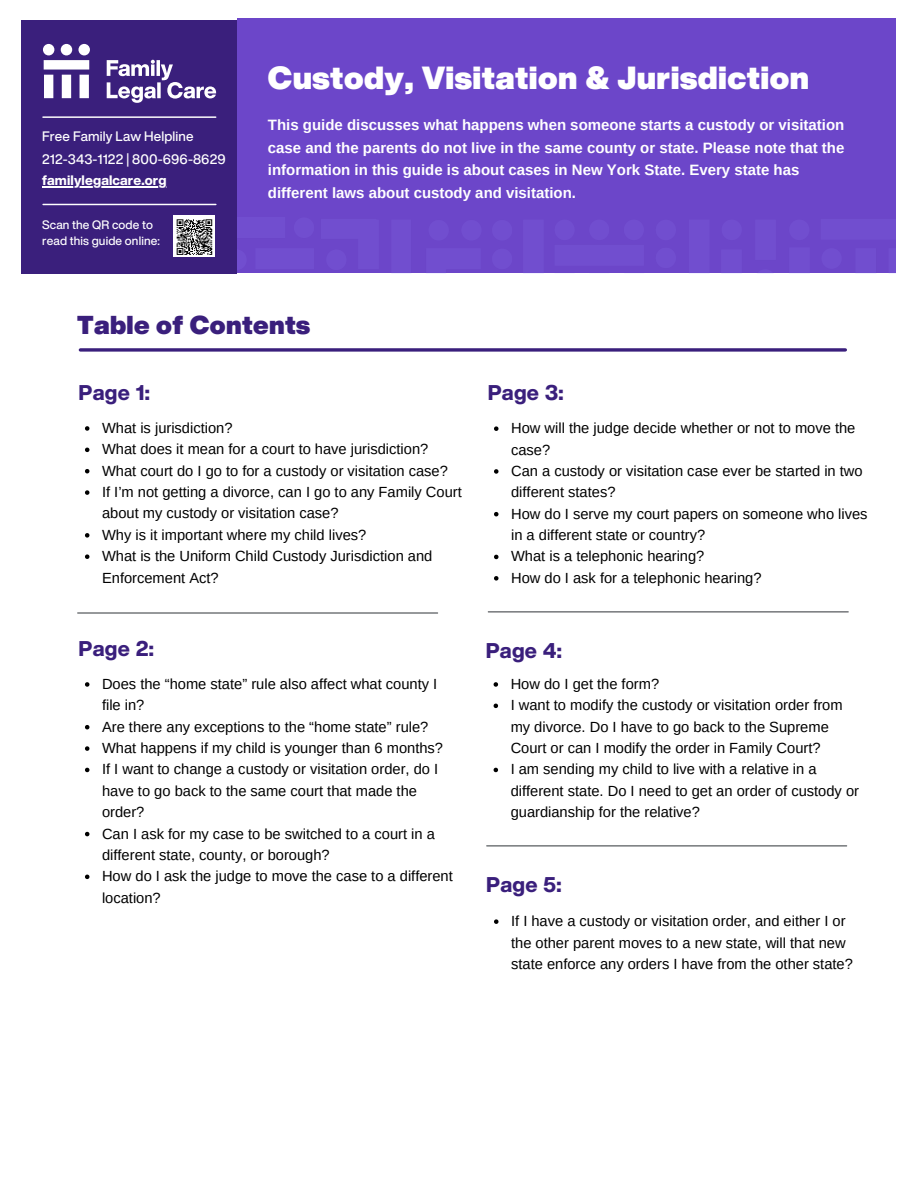
<style>
.page{position:relative;width:918px;height:1188px;background:#fff}
.page>*{position:absolute;margin:0;border:0;box-sizing:border-box;transform-origin:0 0}
.t1{font:900 31.5px "Helvetica Now Display";letter-spacing:.015em;color:#fff}
.t2{font:900 25.5px "Helvetica Now Display";letter-spacing:.015em;color:#3a1f7c}
.t3{font:800 21px "Helvetica Now Display";letter-spacing:.015em;color:#3a1f7c}
.t4{font:700 15px/22.5px "Arimo";color:#fff}
.t5{font:14.7px/21.3px "Arimo";color:#000}
.t6{font:500 13.5px/22.2px "Helvetica Now Display";letter-spacing:.01em;color:#fff}
.t7{font:800 13.5px "Helvetica Now Display";letter-spacing:.01em;color:#fff}
.t8{font:500 12px/16px "Helvetica Now Display";letter-spacing:.01em;color:#fff}
</style>
<div class="page">
<hr style="left:487px;top:845px;width:360px;height:1px;background:#464a4e">
<div style="left:237px;top:18px;width:658px;height:255px;background:#6c46c9"></div>
<div style="left:21px;top:20px;width:216px;height:254px;background:#3a1f7c"></div>
<hr style="left:43px;top:116px;width:173px;height:2px;background:#fff">
<svg style="left:43px;top:44px;width:173px;height:59px"></svg>
<hr style="left:42px;top:186px;width:125px;height:1px;background:#fff">
<div style="left:173px;top:216px;width:41px;height:41px;background:#fff"></div>
<hr style="left:43px;top:204px;width:173px;height:1px;background:#fff">
<svg style="left:80px;top:348px;width:765px;height:4px;background:#584190"></svg>
<svg style="left:176px;top:219px;width:37px;height:36px"></svg>
<svg style="left:85px;top:426px;width:4px;height:5px"></svg>
<svg style="left:85px;top:448px;width:4px;height:4px"></svg>
<svg style="left:85px;top:469px;width:4px;height:4px"></svg>
<svg style="left:85px;top:490px;width:4px;height:5px"></svg>
<svg style="left:85px;top:533px;width:4px;height:5px"></svg>
<svg style="left:85px;top:554px;width:4px;height:5px"></svg>
<svg style="left:85px;top:682px;width:4px;height:5px"></svg>
<svg style="left:85px;top:725px;width:4px;height:4px"></svg>
<svg style="left:85px;top:746px;width:4px;height:5px"></svg>
<svg style="left:85px;top:768px;width:4px;height:4px"></svg>
<svg style="left:85px;top:832px;width:4px;height:4px"></svg>
<svg style="left:85px;top:875px;width:4px;height:4px"></svg>
<svg style="left:494px;top:426px;width:5px;height:5px"></svg>
<svg style="left:494px;top:469px;width:5px;height:5px"></svg>
<svg style="left:494px;top:512px;width:5px;height:4px"></svg>
<svg style="left:494px;top:555px;width:5px;height:4px"></svg>
<svg style="left:494px;top:576px;width:5px;height:5px"></svg>
<svg style="left:494px;top:682px;width:4px;height:5px"></svg>
<svg style="left:494px;top:704px;width:4px;height:4px"></svg>
<svg style="left:494px;top:768px;width:4px;height:4px"></svg>
<svg style="left:494px;top:919px;width:5px;height:5px"></svg>
<hr style="left:488px;top:611px;width:360px;height:1px;background:#464a4e">
<hr style="left:78px;top:612px;width:360px;height:2px;background:#464a4e">
<p class="t6" style="left:42px;top:125px;width:185px">Free Family Law Helpline<br>212-343-1122 | 800-696-8629</p>
<p class="t7" style="left:42px;top:170px;width:126px">familylegalcare.org</p>
<p class="t8" style="left:42px;top:217px;width:119px">Scan the QR code to read this guide online:</p>
<h1 class="t1" style="left:268px;top:54px;width:543px">Custody, Visitation &amp; Jurisdiction</h1>
<p class="t4" style="left:268px;top:114px;width:578px">This guide discusses what happens when someone starts a custody or visitation case and the parents do not live in the same county or state. Please note that the information in this guide is about cases in New York State. Every state has different laws about custody and visitation.</p>
<h2 class="t2" style="left:77px;top:306px;width:235px">Table of Contents</h2>
<h3 class="t3" style="left:79px;top:377px;width:73px">Page 1:</h3>
<h3 class="t3" style="left:488px;top:377px;width:77px">Page 3:</h3>
<p class="t5" style="left:102px;top:417px;width:361px">What is jurisdiction?<br>What does it mean for a court to have jurisdiction?<br>What court do I go to for a custody or visitation case?<br>If I’m not getting a divorce, can I go to any Family Court about my custody or visitation case?<br>Why is it important where my child lives?<br>What is the Uniform Child Custody Jurisdiction and Enforcement Act?</p>
<p class="t5" style="left:511px;top:417px;width:358px">How will the judge decide whether or not to move the case?<br>Can a custody or visitation case ever be started in two different states?<br>How do I serve my court papers on someone who lives in a different state or country?<br>What is a telephonic hearing?<br>How do I ask for a telephonic hearing?</p>
<h3 class="t3" style="left:79px;top:633px;width:77px">Page 2:</h3>
<h3 class="t3" style="left:486px;top:634px;width:78px">Page 4:</h3>
<p class="t5" style="left:102px;top:673px;width:352px">Does the “home state” rule also affect what county I file in?<br>Are there any exceptions to the “home state” rule?<br>What happens if my child is younger than 6 months?<br>If I want to change a custody or visitation order, do I have to go back to the same court that made the order?<br>Can I ask for my case to be switched to a court in a different state, county, or borough?<br>How do I ask the judge to move the case to a different location?</p>
<p class="t5" style="left:511px;top:673px;width:350px">How do I get the form?<br>I want to modify the custody or visitation order from my divorce. Do I have to go back to the Supreme Court or can I modify the order in Family Court?<br>I am sending my child to live with a relative in a different state. Do I need to get an order of custody or guardianship for the relative?</p>
<h3 class="t3" style="left:486px;top:868px;width:77px">Page 5:</h3>
<p class="t5" style="left:511px;top:910px;width:343px">If I have a custody or visitation order, and either I or the other parent moves to a new state, will that new state enforce any orders I have from the other state?</p>
</div>
